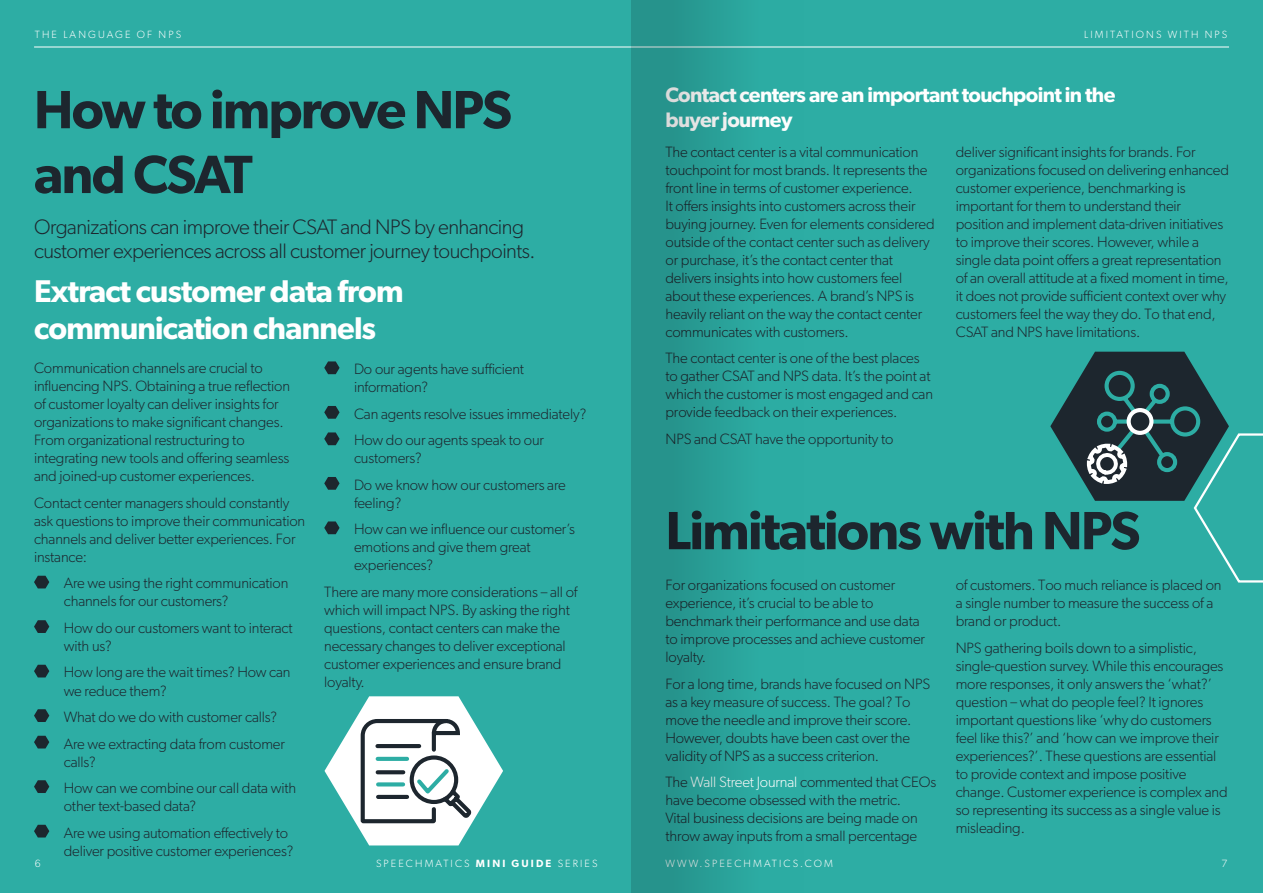
<style>
.page{position:relative;width:1263px;height:893px;background:#2dada4}
.page>*{position:absolute;margin:0;border:0;box-sizing:border-box;transform-origin:0 0}
.t1{font:600 54px/64.8px "Gibson";letter-spacing:-.03em;color:#1d262e}
.t2{font:600 31.5px/37.8px "Gibson";letter-spacing:-.025em;color:#fff}
.t3{font:300 21px/24px "Gibson";letter-spacing:-.025em;color:#1d262e}
.t4{font:600 21px/25.2px "Gibson";letter-spacing:-.03em;color:#fff}
.t5{font:300 15px/18px "Gibson";letter-spacing:-.01em;color:#1d262e}
.t6{font:300 10.5px "Gibson";letter-spacing:.2em;color:#fff}
.s1{color:#fff}
.s2{font-weight:600}
</style>
<div class="page">
<svg style="left:34px;top:576px;width:15px;height:12px"></svg>
<svg style="left:34px;top:620px;width:15px;height:13px"></svg>
<svg style="left:34px;top:665px;width:15px;height:12px"></svg>
<svg style="left:34px;top:709px;width:15px;height:13px"></svg>
<svg style="left:34px;top:736px;width:15px;height:12px"></svg>
<svg style="left:34px;top:780px;width:15px;height:13px"></svg>
<svg style="left:34px;top:825px;width:15px;height:12px"></svg>
<svg style="left:324px;top:361px;width:16px;height:13px"></svg>
<svg style="left:324px;top:406px;width:16px;height:13px"></svg>
<svg style="left:324px;top:432px;width:16px;height:13px"></svg>
<svg style="left:324px;top:477px;width:16px;height:13px"></svg>
<svg style="left:324px;top:521px;width:16px;height:13px"></svg>
<hr style="left:34px;top:47px;width:1195px;height:1px;background:#fff">
<svg style="left:324px;top:696px;width:179px;height:149px"></svg>
<svg style="left:1050px;top:352px;width:213px;height:231px"></svg>
<div style="left:631px;top:0;width:173px;height:893px;background:linear-gradient(to right,#258e88,#2eb1a8)"></div>
<p class="t6" style="left:35px;top:28px;width:148px">THE LANGUAGE OF NPS</p>
<p class="t6" style="left:1084px;top:28px;width:145px">LIMITATIONS WITH NPS</p>
<h3 class="t4" style="left:665px;top:82px;width:451px">Contact centers are an important touchpoint in the buyer journey</h3>
<p class="t5" style="left:665px;top:142px;width:271px">The contact center is a vital communication touchpoint for most brands. It represents the front line in terms of customer experience.<br>It offers insights into customers across their buying journey. Even for elements considered outside of the contact center such as delivery or purchase, it’s the contact center that delivers insights into how customers feel about these experiences. A brand’s NPS is heavily reliant on the way the contact center communicates with customers.</p>
<p class="t5" style="left:665px;top:349px;width:269px">The contact center is one of the best places to gather CSAT and NPS data. It’s the point at which the customer is most engaged and can provide feedback on their experiences.</p>
<p class="t5" style="left:665px;top:429px;width:229px">NPS and CSAT have the opportunity to</p>
<h1 class="t1" style="left:34px;top:76px;width:479px">How to improve NPS and CSAT</h1>
<h3 class="t3" style="left:34px;top:214px;width:503px">Organizations can improve their CSAT and NPS by enhancing customer experiences across all customer journey touchpoints.</h3>
<h2 class="t2" style="left:34px;top:271px;width:371px">Extract customer data from communication channels</h2>
<p class="t5" style="left:956px;top:142px;width:275px">deliver significant insights for brands. For organizations focused on delivering enhanced customer experience, benchmarking is important for them to understand their position and implement data-driven initiatives to improve their scores. However, while a single data point offers a great representation of an overall attitude at a fixed moment in time, it does not provide sufficient context over why customers feel the way they do. To that end, CSAT and NPS have limitations.</p>
<p class="t5" style="left:34px;top:359px;width:258px">Communication channels are crucial to influencing NPS. Obtaining a true reflection of customer loyalty can deliver insights for organizations to make significant changes.<br>From organizational restructuring to integrating new tools and offering seamless and joined-up customer experiences.</p>
<p class="t5" style="left:34px;top:494px;width:273px">Contact center managers should constantly ask questions to improve their communication channels and deliver better experiences. For instance:</p>
<p class="t5" style="left:64px;top:574px;width:226px">Are we using the right communication channels for our customers?</p>
<p class="t5" style="left:64px;top:619px;width:230px">How do our customers want to interact with us?</p>
<p class="t5" style="left:64px;top:663px;width:228px">How long are the wait times? How can we reduce them?</p>
<p class="t5" style="left:64px;top:703px;width:223px;line-height:26.5px">What do we do with customer calls?<br>Are we extracting data from customer</p>
<p class="t5" style="left:64px;top:748px;width:234px;line-height:26.5px">calls?<br>How can we combine our call data with</p>
<p class="t5" style="left:64px;top:792px;width:226px;line-height:26.5px">other text-based data?<br>Are we using automation effectively to</p>
<p class="t5" style="left:64px;top:841px;width:231px">deliver positive customer experiences?</p>
<p class="t5" style="left:354px;top:360px;width:172px">Do our agents have sufficient information?</p>
<p class="t5" style="left:354px;top:400px;width:234px;line-height:26.5px">Can agents resolve issues immediately?<br>How do our agents speak to our</p>
<p class="t5" style="left:354px;top:445px;width:213px;line-height:26.5px">customers?<br>Do we know how our customers are</p>
<p class="t5" style="left:354px;top:489px;width:223px;line-height:26.5px">feeling?<br>How can we influence our customer’s</p>
<p class="t5" style="left:354px;top:538px;width:178px">emotions and give them great experiences?</p>
<p class="t5" style="left:324px;top:582px;width:255px">There are many more considerations – all of which will impact NPS. By asking the right questions, contact centers can make the necessary changes to deliver exceptional customer experiences and ensure brand loyalty.</p>
<h1 class="t1" style="left:665px;top:497px;width:476px">Limitations with NPS</h1>
<p class="t5" style="left:665px;top:576px;width:261px">For organizations focused on customer experience, it’s crucial to be able to benchmark their performance and use data to improve processes and achieve customer loyalty.</p>
<p class="t5" style="left:665px;top:674px;width:266px">For a long time, brands have focused on NPS as a key measure of success. The goal? To move the needle and improve their score.<br>However, doubts have been cast over the validity of NPS as a success criterion.</p>
<p class="t5" style="left:665px;top:773px;width:272px">The <span class="s1">Wall Street Journal</span> commented that CEOs have become obsessed with the metric.<br>Vital business decisions are being made on throw away inputs from a small percentage</p>
<p class="t5" style="left:956px;top:576px;width:267px">of customers. Too much reliance is placed on a single number to measure the success of a brand or product.</p>
<p class="t5" style="left:956px;top:638px;width:273px">NPS gathering boils down to a simplistic, single-question survey. While this encourages more responses, it only answers the ‘what?’ question – what do people feel? It ignores important questions like ‘why do customers feel like this?’ and ‘how can we improve their experiences?’. These questions are essential to provide context and impose positive change. Customer experience is complex and so representing its success as a single value is misleading.</p>
<p class="t6" style="left:35px;top:857px;width:7px">6</p>
<p class="t6" style="left:376px;top:857px;width:223px">SPEECHMATICS <span class="s2">MINI GUIDE</span> SERIES</p>
<p class="t6" style="left:666px;top:857px;width:169px">WWW.SPEECHMATICS.COM</p>
<p class="t6" style="left:1221px;top:857px;width:7px">7</p>
</div>
